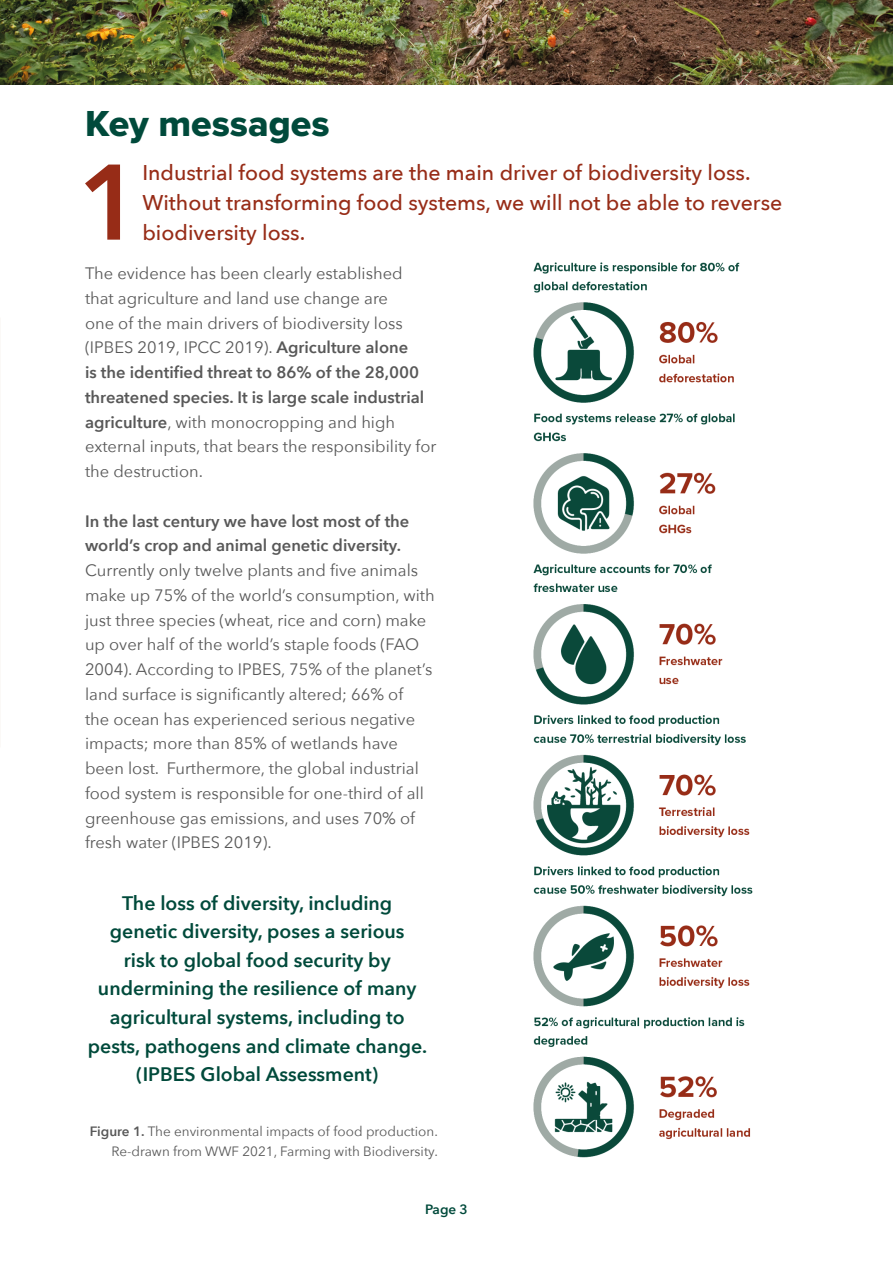
<style>
.page{position:relative;width:893px;height:1263px;background:#fff}
.page>*{position:absolute;margin:0;border:0;box-sizing:border-box;transform-origin:0 0}
.Drop_cap{font:600 106.05px "Avenir Next";color:#972c17}
.Main_text{font:37.5px "Proxima Nova Extrabld";color:#004a3b}
.Drop_cap-2{font:500 21.3px/30px "Avenir Next";color:#972c17}
.Highlight_main_text{font:600 19.5px/28.5px "Avenir Next";color:#004a3b;text-align:center}
.Main_text-2{font:16.5px/24.8px "Avenir Next";color:#585858}
.Main_text-3{font:13.5px/20.2px "Avenir Next";color:#585858;text-align:right}
.t1{font:600 13.5px "Avenir Next";color:#004a3b}
.s1{font-weight:600}
</style>
<div class="page">
<img style="left:0;top:0;width:893px;height:85px">
<img style="left:533px;top:263px;width:220px;height:894px">
<p class="Main_text" style="left:85px;top:95px;width:246px">Key messages</p>
<p class="Drop_cap" style="left:78px;top:112px;width:66px">1</p>
<p class="Drop_cap-2" style="left:142px;top:156px;width:641px">Industrial food systems are the main driver of biodiversity loss.<br>Without transforming food systems, we will not be able to reverse biodiversity loss.</p>
<p class="Main_text-2" style="left:85px;top:260px;width:353px">The evidence has been clearly established<br>that agriculture and land use change are<br>one of the main drivers of biodiversity loss (IPBES 2019, IPCC 2019). <span class="s1">Agriculture alone<br>is the identified threat to 86% of the 28,000 threatened species. It is large scale industrial agriculture</span>, with monocropping and high external inputs, that bears the responsibility for the destruction.</p>
<p class="Main_text-2" style="left:85px;top:508px;width:351px"><span class="s1">In the last century we have lost most of the world’s crop and animal genetic diversity.<br></span>Currently only twelve plants and five animals make up 75% of the world’s consumption, with just three species (wheat, rice and corn) make up over half of the world’s staple foods (FAO 2004). According to IPBES, 75% of the planet’s land surface is significantly altered; 66% of<br>the ocean has experienced serious negative impacts; more than 85% of wetlands have been lost. Furthermore, the global industrial food system is responsible for one-third of all greenhouse gas emissions, and uses 70% of fresh water (IPBES 2019).</p>
<p class="Highlight_main_text" style="left:88px;top:888px;width:341px">The loss of diversity, including genetic diversity, poses a serious<br>risk to global food security by undermining the resilience of many agricultural systems, including to pests, pathogens and climate change. (IPBES Global Assessment)</p>
<p class="Main_text-3" style="left:90px;top:1120px;width:350px"><span class="s1">Figure 1.</span> The environmental impacts of food production.<br>Re-drawn from WWF 2021, Farming with Biodiversity.</p>
<p class="t1" style="left:425px;top:1198px;width:44px">Page 3</p>
</div>
